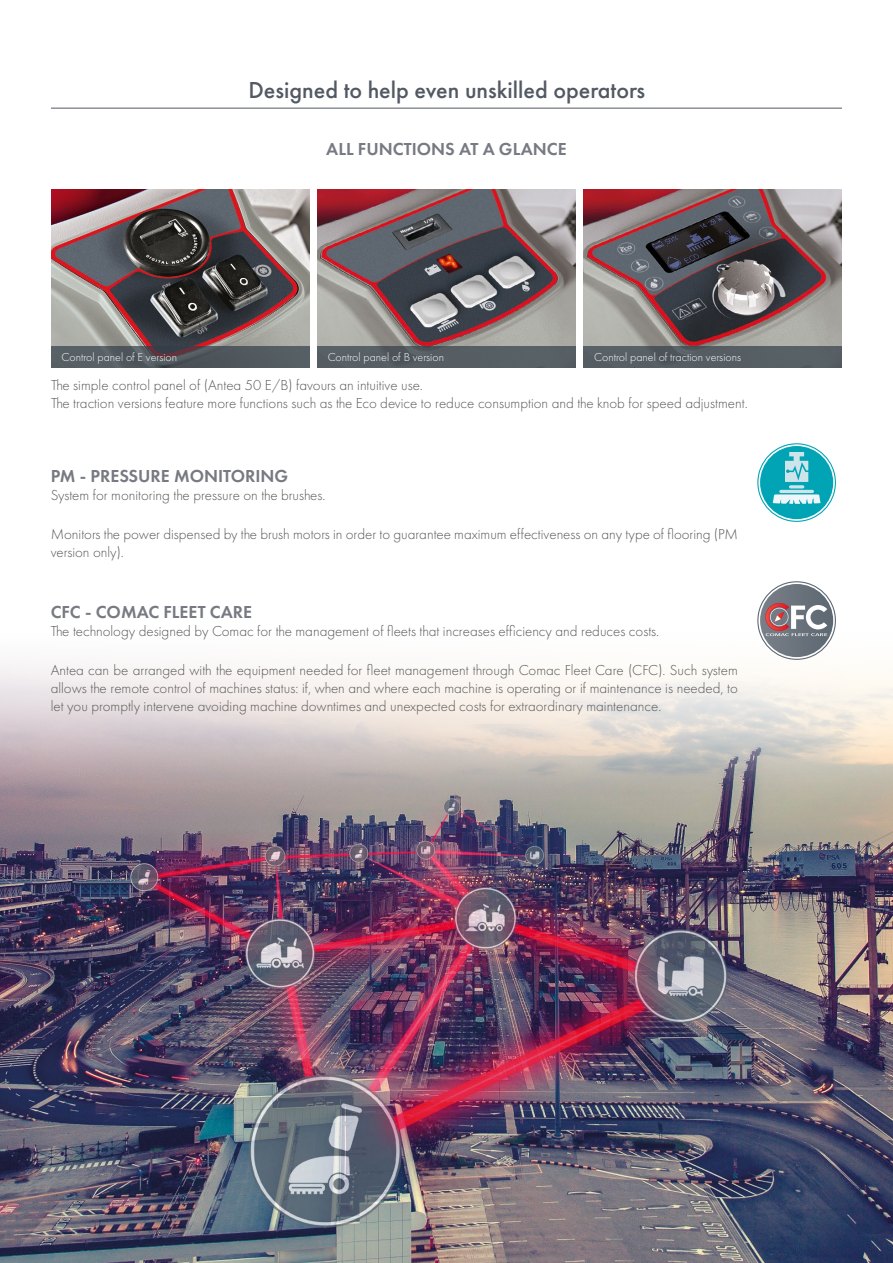
<style>
.page{position:relative;width:893px;height:1263px;background:#fff}
.page>*{position:absolute;margin:0;border:0;box-sizing:border-box;transform-origin:0 0}
.t1{font:500 24px "Futura PT";color:#525962}
.t2{font:600 18px "Futura PT";color:#777a82}
.t3{font:300 15px/18px "Futura PT";color:#575756}
.t4{font:300 12px "Futura PT";color:#fff}
</style>
<div class="page">
<img style="left:1px;top:843px;width:892px;height:420px">
<img style="left:1px;top:588px;width:892px;height:255px">
<img style="left:584px;top:189px;width:258px;height:158px">
<img style="left:317px;top:189px;width:258px;height:158px">
<img style="left:51px;top:189px;width:258px;height:158px">
<svg style="left:51px;top:347px;width:258px;height:21px;background:#52585d"></svg>
<div style="left:317px;top:347px;width:258px;height:21px;background:#565f64"></div>
<div style="left:584px;top:347px;width:258px;height:21px;background:#565f64"></div>
<svg style="left:758px;top:444px;width:77px;height:77px"></svg>
<div style="left:757px;top:443px;width:79px;height:79px;border:1px solid #00a4b5;border-radius:50%"></div>
<div style="left:760px;top:446px;width:73px;height:73px;background:#00a4b5;border-radius:50%"></div>
<svg style="left:773px;top:494px;width:47px;height:10px"></svg>
<hr style="left:779px;top:490px;width:35px;height:3px;background:#cde4ea;border-radius:2px">
<hr style="left:789px;top:485px;width:15px;height:3px;background:#cde4ea;border-radius:2px">
<svg style="left:785px;top:452px;width:23px;height:30px"></svg>
<hr style="left:51px;top:108px;width:791px;height:1px;background:#525962">
<svg style="left:758px;top:582px;width:77px;height:77px"></svg>
<div style="left:757px;top:581px;width:79px;height:79px;border:1px solid #5c6771;border-radius:50%"></div>
<div style="left:760px;top:584px;width:73px;height:73px;background:linear-gradient(to right,#7c818a,#5c6771);border-radius:37px"></div>
<svg style="left:765px;top:603px;width:62px;height:33px"></svg>
<h1 class="t1" style="left:248px;top:76px;width:398px">Designed to help even unskilled operators</h1>
<p class="t2" style="left:326px;top:138px;width:242px">ALL FUNCTIONS AT A GLANCE</p>
<p class="t4" style="left:62px;top:351px;width:117px">Control panel of E version</p>
<p class="t4" style="left:328px;top:351px;width:118px">Control panel of B version</p>
<p class="t4" style="left:594px;top:351px;width:148px">Control panel of traction versions</p>
<p class="t3" style="left:51px;top:376px;width:698px">The simple control panel of (Antea 50 E/B) favours an intuitive use.<br>The traction versions feature more functions such as the Eco device to reduce consumption and the knob for speed adjustment.</p>
<p class="t2" style="left:51px;top:465px;width:239px">PM - PRESSURE MONITORING</p>
<p class="t3" style="left:51px;top:486px;width:276px">System for monitoring the pressure on the brushes.</p>
<p class="t3" style="left:51px;top:525px;width:689px">Monitors the power dispensed by the brush motors in order to guarantee maximum effectiveness on any type of flooring (PM version only).</p>
<p class="t2" style="left:51px;top:600px;width:203px">CFC - COMAC FLEET CARE</p>
<p class="t3" style="left:51px;top:622px;width:610px">The technology designed by Comac for the management of fleets that increases efficiency and reduces costs.</p>
<p class="t3" style="left:51px;top:661px;width:689px;text-align:justify">Antea can be arranged with the equipment needed for fleet management through Comac Fleet Care (CFC). Such system allows the remote control of machines status: if, when and where each machine is operating or if maintenance is needed, to let you promptly intervene avoiding machine downtimes and unexpected costs for extraordinary maintenance.</p>
</div>
